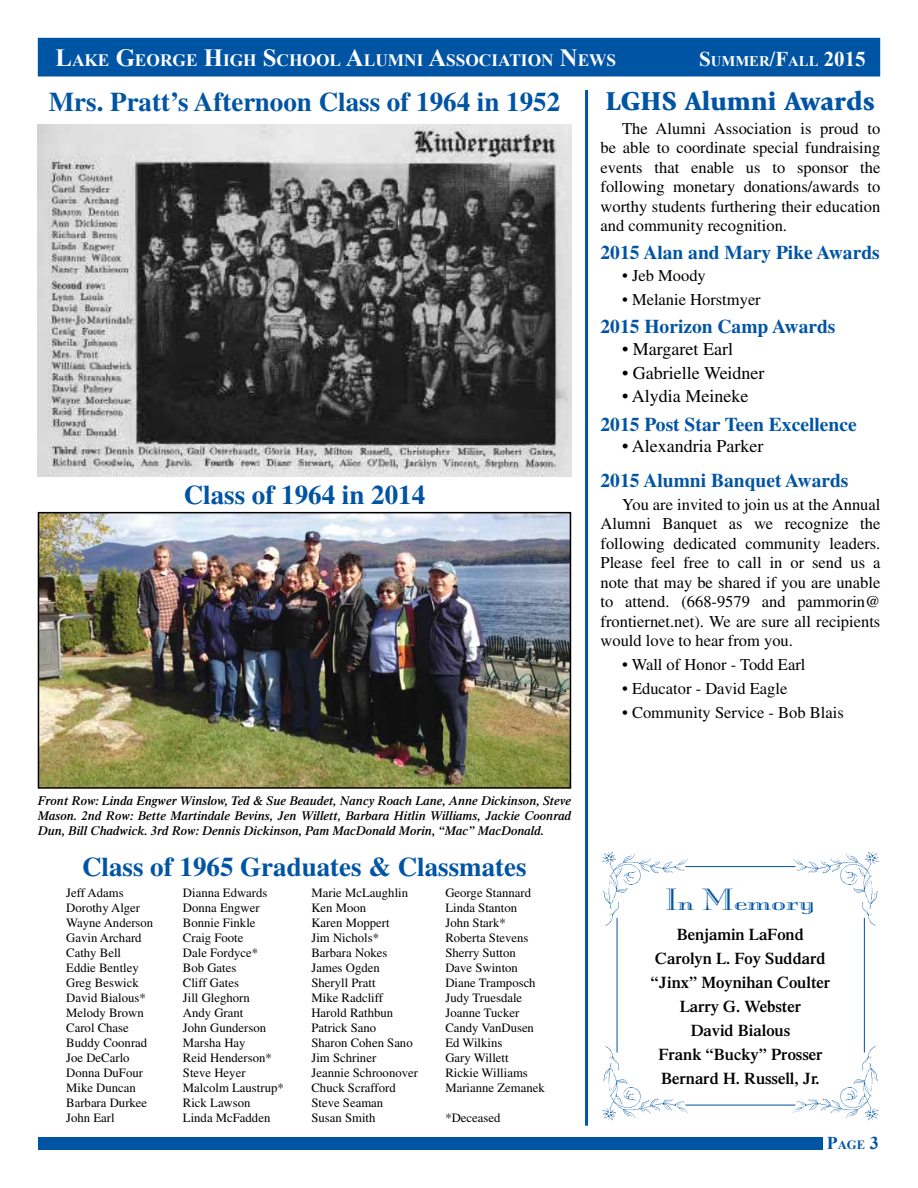
<style>
.page{position:relative;width:918px;height:1188px;background:#fff}
.page>*{position:absolute;margin:0;border:0;box-sizing:border-box;transform-origin:0 0}
.t1{font:700 27px "Times";color:#0054a4}
.t2{font:900 27px "Giovanni";color:#0054a4}
.t3{font:27px "Mona Lisa Recut";color:#0054a4;scale:1.5 1}
.t4{font:700 19.5px "Times";color:#0054a4}
.t5{font:18px "Times";color:#000}
.t6{font:700 17.4px "Times New Roman";color:#fff}
.t7{font:16.5px/19.5px "Times";color:#000;text-align:justify}
.t8{font:600 16.5px/24px "Times";color:#000;text-align:center}
.t9{font:700 14.7px "Times New Roman";color:#fff}
.t10{font:12.75px/15px "Times";color:#000}
.t11{font:italic 600 12.75px/15px "Times";color:#000;text-align:justify}
.t12{font:700 12.6px "Times New Roman";color:#0054a4}
.s1{font-size:24.75px}
.s2{font-size:21px}
.s3{font-size:18px}
</style>
<div class="page">
<div style="left:38px;top:38px;width:842px;height:38px;background:#0054a4"></div>
<div style="left:38px;top:1137px;width:784px;height:13px;background:#0054a4"></div>
<hr style="left:585px;top:90px;width:3px;height:1036px;background:#0054a4">
<img style="left:38px;top:125px;width:533px;height:352px">
<img style="left:602px;top:852px;width:85px;height:74px">
<img style="left:794px;top:852px;width:85px;height:74px">
<img style="left:794px;top:1046px;width:85px;height:74px">
<img style="left:602px;top:1046px;width:85px;height:74px">
<hr style="left:685px;top:866px;width:110px;height:1px;background:#0054a4">
<hr style="left:685px;top:1105px;width:110px;height:1px;background:#0054a4">
<hr style="left:617px;top:918px;width:1px;height:135px;background:#0054a4">
<hr style="left:864px;top:918px;width:1px;height:135px;background:#0054a4">
<img style="left:41px;top:515px;width:527px;height:271px">
<div style="left:38px;top:512px;width:533px;height:277px;border:2px solid #000"></div>
<h3 class="t6" style="left:56px;top:48px;width:561px"><span class="s1">L</span>AKE <span class="s1">G</span>EORGE <span class="s1">H</span>IGH <span class="s1">S</span>CHOOL <span class="s1">A</span>LUMNI <span class="s1">A</span>SSOCIATION <span class="s1">N</span>EWS</h3>
<p class="t9" style="left:699px;top:51px;width:168px"><span class="s2">S</span>UMMER<span class="s2">/F</span>ALL <span class="s2">2015</span></p>
<h1 class="t2" style="left:606px;top:85px;width:271px">LGHS Alumni Awards</h1>
<p class="t7" style="left:601px;top:118px;width:281px;text-indent:22px">The Alumni Association is proud to be able to coordinate special fundraising events that enable us to sponsor the following monetary donations/awards to worthy students furthering their education and community recognition.</p>
<h2 class="t4" style="left:601px;top:241px;width:281px">2015 Alan and Mary Pike Awards</h2>
<p class="t7" style="left:622px;top:266px;width:85px">• Jeb Moody</p>
<p class="t7" style="left:622px;top:290px;width:140px">• Melanie Horstmyer</p>
<h2 class="t4" style="left:601px;top:315px;width:236px">2015 Horizon Camp Awards</h2>
<h3 class="t5" style="left:622px;top:339px;width:112px">• Margaret Earl</h3>
<h3 class="t5" style="left:622px;top:362px;width:144px">• Gabrielle Weidner</h3>
<h3 class="t5" style="left:622px;top:386px;width:128px">• Alydia Meineke</h3>
<h2 class="t4" style="left:601px;top:412px;width:258px">2015 Post Star Teen Excellence</h2>
<h3 class="t5" style="left:622px;top:436px;width:143px">• Alexandria Parker</h3>
<h2 class="t4" style="left:601px;top:469px;width:250px">2015 Alumni Banquet Awards</h2>
<p class="t7" style="left:601px;top:495px;width:281px;text-indent:22px">You are invited to join us at the Annual Alumni Banquet as we recognize the following dedicated community leaders.<br>Please feel free to call in or send us a note that may be shared if you are unable to attend. (668-9579 and pammorin@ frontiernet.net). We are sure all recipients would love to hear from you.</p>
<p class="t7" style="left:622px;top:655px;width:185px">• Wall of Honor - Todd Earl</p>
<p class="t7" style="left:622px;top:679px;width:167px">• Educator - David Eagle</p>
<p class="t7" style="left:622px;top:703px;width:223px">• Community Service - Bob Blais</p>
<h1 class="t1" style="left:49px;top:86px;width:513px">Mrs. Pratt’s Afternoon Class of 1964 in 1952</h1>
<h1 class="t1" style="left:184px;top:479px;width:243px">Class of 1964 in 2014</h1>
<p class="t11" style="left:38px;top:793px;width:535px">Front Row: Linda Engwer Winslow, Ted &amp; Sue Beaudet, Nancy Roach Lane, Anne Dickinson, Steve Mason. 2nd Row: Bette Martindale Bevins, Jen Willett, Barbara Hitlin Williams, Jackie Coonrad Dun, Bill Chadwick. 3rd Row: Dennis Dickinson, Pam MacDonald Morin, “Mac” MacDonald.</p>
<h1 class="t1" style="left:82px;top:851px;width:446px">Class of 1965 Graduates &amp; Classmates</h1>
<p class="t10" style="left:66px;top:885px;width:89px">Jeff Adams<br>Dorothy Alger<br>Wayne Anderson<br>Gavin Archard<br>Cathy Bell<br>Eddie Bentley<br>Greg Beswick<br>David Bialous*<br>Melody Brown<br>Carol Chase<br>Buddy Coonrad<br>Joe DeCarlo<br>Donna DuFour<br>Mike Duncan<br>Barbara Durkee<br>John Earl</p>
<p class="t10" style="left:183px;top:885px;width:102px">Dianna Edwards<br>Donna Engwer<br>Bonnie Finkle<br>Craig Foote<br>Dale Fordyce*<br>Bob Gates<br>Cliff Gates<br>Jill Gleghorn<br>Andy Grant<br>John Gunderson<br>Marsha Hay<br>Reid Henderson*<br>Steve Heyer<br>Malcolm Laustrup*<br>Rick Lawson<br>Linda McFadden</p>
<p class="t10" style="left:311px;top:885px;width:108px">Marie McLaughlin<br>Ken Moon<br>Karen Moppert<br>Jim Nichols*<br>Barbara Nokes<br>James Ogden<br>Sheryll Pratt<br>Mike Radcliff<br>Harold Rathbun<br>Patrick Sano<br>Sharon Cohen Sano<br>Jim Schriner<br>Jeannie Schroonover<br>Chuck Scrafford<br>Steve Seaman<br>Susan Smith</p>
<p class="t10" style="left:445px;top:885px;width:101px">George Stannard<br>Linda Stanton<br>John Stark*<br>Roberta Stevens<br>Sherry Sutton<br>Dave Swinton<br>Diane Tramposch<br>Judy Truesdale<br>Joanne Tucker<br>Candy VanDusen<br>Ed Wilkins<br>Gary Willett<br>Rickie Williams<br>Marianne Zemanek</p>
<p class="t10" style="left:445px;top:1110px;width:57px">*Deceased</p>
<h1 class="t3" style="left:666px;top:884px;width:101px">In Memory</h1>
<p class="t8" style="left:651px;top:922px;width:181px">Benjamin LaFond<br>Carolyn L. Foy Suddard “Jinx” Moynihan Coulter<br>Larry G. Webster<br>David Bialous<br>Frank “Bucky” Prosser<br>Bernard H. Russell, Jr.</p>
<p class="t12" style="left:827px;top:1136px;width:53px"><span class="s3">P</span>AGE <span class="s3">3</span></p>
</div>
